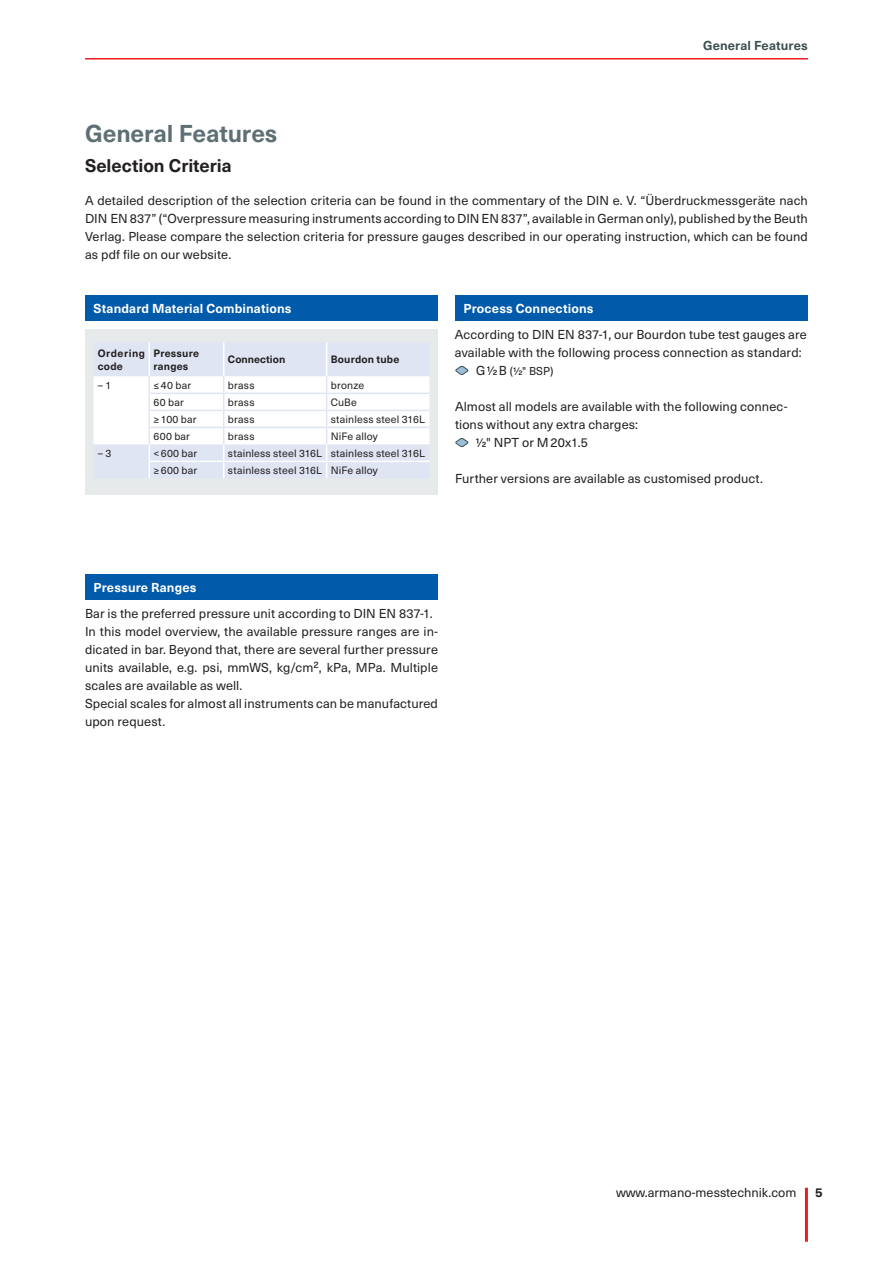
<style>
.page{position:relative;width:893px;height:1263px;background:#fff}
.page>*{position:absolute;margin:0;border:0;box-sizing:border-box;transform-origin:0 0}
.t1{font:700 24px "Neue Haas Unica W1 G";letter-spacing:-.005em;color:#5e7073}
.t2{font:700 18px "Neue Haas Unica W1 G";letter-spacing:-.005em;color:#231f20}
.t3{font:12.75px/18px "Neue Haas Unica W1 G";letter-spacing:.01em;color:#231f20}
.t4{font:700 12.75px "Neue Haas Unica W1 G";letter-spacing:.01em;color:#fff}
.t5{font:700 12.75px "Neue Haas Unica W1 G";letter-spacing:.01em;color:#3d4f51}
.t6{font:700 12.75px "Neue Haas Unica W1 G";color:#231f20}
.t7{font:11.25px "Neue Haas Unica W1 G";color:#231f20}
.t8{font:10.5px "Neue Haas Unica W1 G";letter-spacing:.015em;color:#231f20}
.t9{font:700 10.5px/12.6px "Neue Haas Unica W1 G";letter-spacing:.015em;color:#231f20}
.t10{font:700 10.5px/12.6px "Neue Haas Unica W1 G";letter-spacing:.045em;color:#231f20}
.s1{font-size:12.75px}
</style>
<div class="page">
<hr style="left:805px;top:1188px;width:3px;height:54px;background:#ee1d23">
<hr style="left:85px;top:58px;width:723px;height:2px;background:#ee1d23">
<div style="left:85px;top:296px;width:353px;height:25px;background:#015aaa"></div>
<div style="left:455px;top:296px;width:353px;height:25px;background:#015aaa"></div>
<div style="left:85px;top:574px;width:353px;height:26px;background:#015aaa"></div>
<div style="left:85px;top:330px;width:353px;height:165px;background:#e6eaeb"></div>
<hr style="left:149px;top:342px;width:1px;height:34px;background:#fff">
<hr style="left:223px;top:342px;width:1px;height:34px;background:#fff">
<hr style="left:326px;top:342px;width:1px;height:34px;background:#fff">
<svg style="left:94px;top:376px;width:335px;height:102px"></svg>
<svg style="left:456px;top:366px;width:12px;height:9px"></svg>
<svg style="left:456px;top:438px;width:12px;height:9px"></svg>
<p class="t5" style="left:703px;top:36px;width:106px">General Features</p>
<h1 class="t1" style="left:85px;top:115px;width:194px">General Features</h1>
<h2 class="t2" style="left:85px;top:152px;width:148px">Selection Criteria</h2>
<p class="t3" style="left:85px;top:191px;width:724px;text-align:justify">A detailed description of the selection criteria can be found in the commentary of the DIN e. V. “Überdruckmessgeräte nach DIN EN 837” (“Overpressure measuring instruments according to DIN EN 837”, available in German only), published by the Beuth Verlag. Please compare the selection criteria for pressure gauges described in our operating instruction, which can be found as pdf file on our website.</p>
<p class="t4" style="left:94px;top:299px;width:199px">Standard Material Combinations</p>
<p class="t4" style="left:463px;top:299px;width:132px">Process Connections</p>
<p class="t10" style="left:98px;top:346px;width:49px">Ordering code</p>
<p class="t9" style="left:154px;top:346px;width:47px">Pressure ranges</p>
<p class="t9" style="left:228px;top:353px;width:59px">Connection</p>
<p class="t9" style="left:331px;top:353px;width:70px">Bourdon tube</p>
<p class="t8" style="left:98px;top:377px;width:15px">– 1</p>
<p class="t8" style="left:154px;top:377px;width:39px">≤40 bar</p>
<p class="t8" style="left:228px;top:377px;width:28px">brass</p>
<p class="t8" style="left:331px;top:377px;width:35px">bronze</p>
<p class="t8" style="left:154px;top:394px;width:32px">60 bar</p>
<p class="t8" style="left:228px;top:394px;width:28px">brass</p>
<p class="t8" style="left:331px;top:394px;width:28px">CuBe</p>
<p class="t8" style="left:154px;top:411px;width:45px">≥100 bar</p>
<p class="t8" style="left:228px;top:411px;width:28px">brass</p>
<p class="t8" style="left:331px;top:411px;width:96px">stainless steel 316L</p>
<p class="t8" style="left:154px;top:428px;width:38px">600 bar</p>
<p class="t8" style="left:228px;top:428px;width:28px">brass</p>
<p class="t8" style="left:331px;top:428px;width:49px">NiFe alloy</p>
<p class="t8" style="left:98px;top:445px;width:15px">– 3</p>
<p class="t8" style="left:154px;top:445px;width:45px">&lt;600 bar</p>
<p class="t8" style="left:228px;top:445px;width:199px">stainless steel 316L stainless steel 316L</p>
<p class="t8" style="left:154px;top:462px;width:45px">≥600 bar</p>
<p class="t8" style="left:228px;top:462px;width:151px">stainless steel 316L NiFe alloy</p>
<p class="t3" style="left:455px;top:325px;width:353px">According to DIN EN 837-1, our Bourdon tube test gauges are available with the following process connection as standard:</p>
<p class="t7" style="left:476px;top:363px;width:79px"><span class="s1">G1/2B</span> (1/2" BSP)</p>
<p class="t3" style="left:455px;top:397px;width:334px">Almost all models are available with the following connec-</p>
<p class="t3" style="left:455px;top:415px;width:185px">tions without any extra charges:</p>
<p class="t3" style="left:476px;top:433px;width:113px">1/2" NPT or M20x1.5</p>
<p class="t3" style="left:455px;top:469px;width:309px">Further versions are available as customised product.</p>
<p class="t4" style="left:94px;top:577px;width:104px">Pressure Ranges</p>
<p class="t3" style="left:85px;top:604px;width:354px">Bar is the preferred pressure unit according to DIN EN 837-1.<br>In this model overview, the available pressure ranges are in&shy;dicated in bar. Beyond that, there are several further pressure units available, e.g. psi, mmWS, kg/cm², kPa, MPa. Multiple scales are available as well.<br>Special scales for almost all instruments can be manufactured upon request.</p>
<p class="t3" style="left:616px;top:1183px;width:182px">www.armano-messtechnik.com</p>
<p class="t6" style="left:815px;top:1183px;width:9px">5</p>
</div>
